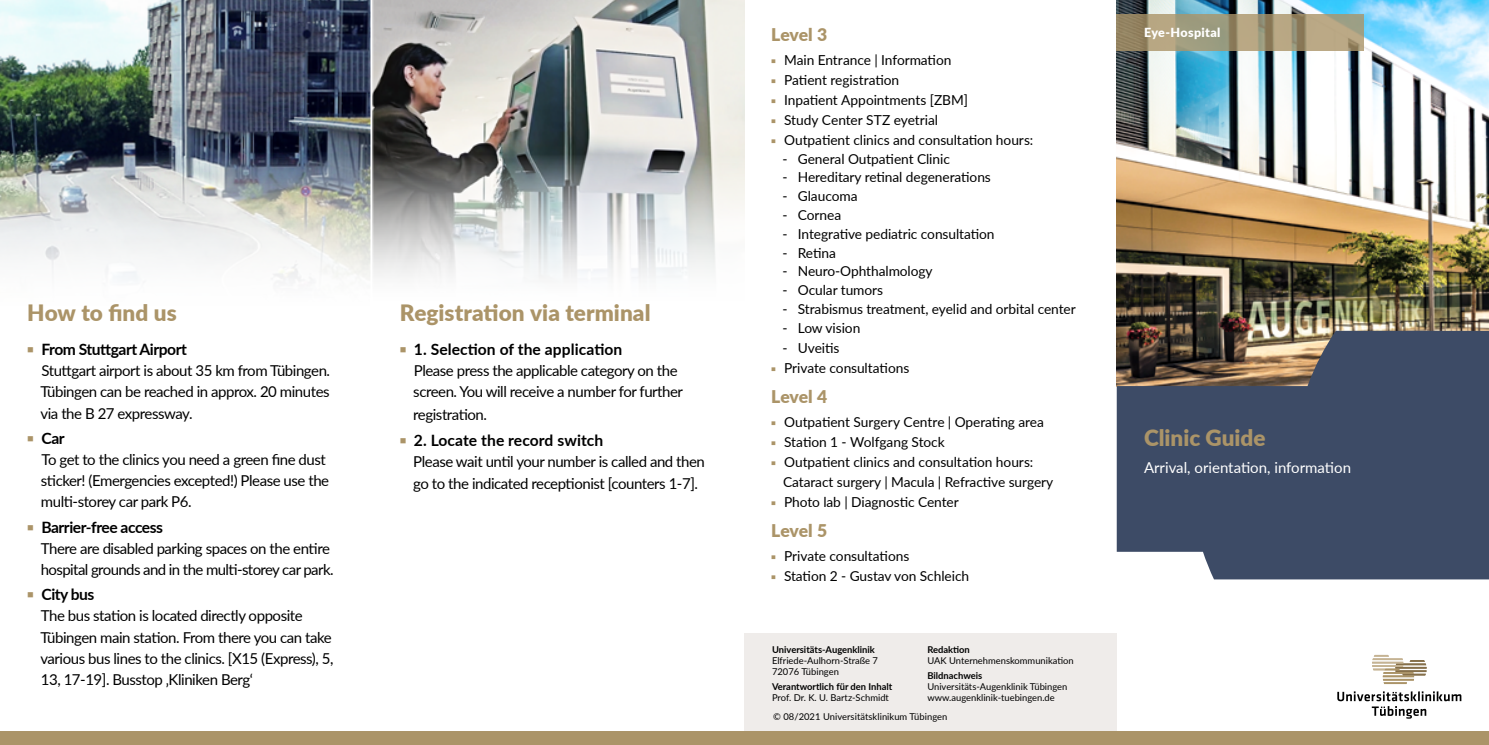
<style>
.page{position:relative;width:1489px;height:745px;background:#fff}
.page>*{position:absolute;margin:0;border:0;box-sizing:border-box;transform-origin:0 0}
.t1{font:900 22.5px "Lato";color:#ab9468}
.t2{font:900 17.5px "Lato";letter-spacing:-.005em;color:#ab9468}
.t3{font:700 15.62px "Lato";letter-spacing:-.03em;color:#000}
.t4{font:700 15.62px "Lato";letter-spacing:.005em;color:#000}
.t5{font:15px/21.2px "Lato";letter-spacing:-.03em;color:#000}
.t6{font:15px "Lato";color:#fff}
.t7{font:13.75px/20px "Lato";letter-spacing:-.005em;color:#000}
.t8{font:900 12.5px "Lato";letter-spacing:.025em;color:#fff}
.t9{font:9.38px/11.2px "Lato";color:#000}
.t10{font:700 9.38px "Lato";color:#000}
.s1{font-weight:900;color:#ab9468}
.s2{font-weight:900;font-size:11.25px;color:#ab9468}
</style>
<div class="page">
<div style="left:744px;top:632px;width:372px;height:102px;background:#efecea"></div>
<img style="left:1116px;top:0;width:372px;height:330px">
<svg style="left:1116px;top:330px;width:372px;height:249px;background:#495367"></svg>
<div style="left:0;top:730px;width:1488px;height:14px;background:#ab9468"></div>
<svg style="left:1372px;top:654px;width:54px;height:29px"></svg>
<svg style="left:1337px;top:691px;width:124px;height:27px"></svg>
<svg style="left:1116px;top:14px;width:247px;height:37px;background:#a59978"></svg>
<img style="left:0;top:0;width:370px;height:283px">
<img style="left:374px;top:0;width:370px;height:278px">
<svg style="left:370px;top:0;width:4px;height:274px"></svg>
<h1 class="t1" style="left:27px;top:295px;width:151px">How to find us</h1>
<p class="t3" style="left:27px;top:337px;width:161px"><span class="s1">▪</span> From Stuttgart Airport</p>
<p class="t5" style="left:40px;top:359px;width:291px;text-align:justify">Stuttgart airport is about 35 km from Tübingen.<br>Tübingen can be reached in approx. 20 minutes via the B 27 expressway.</p>
<p class="t3" style="left:27px;top:426px;width:39px"><span class="s1">▪</span> Car</p>
<p class="t5" style="left:41px;top:448px;width:290px">To get to the clinics you need a green fine dust sticker! (Emergencies excepted!) Please use the multi-storey car park P6.</p>
<p class="t3" style="left:27px;top:515px;width:137px"><span class="s1">▪</span> Barrier-free access</p>
<p class="t5" style="left:41px;top:536px;width:294px">There are disabled parking spaces on the entire hospital grounds and in the multi-storey car park.</p>
<p class="t3" style="left:27px;top:582px;width:69px"><span class="s1">▪</span> City bus</p>
<p class="t5" style="left:40px;top:604px;width:294px">The bus station is located directly opposite Tübingen main station. From there you can take various bus lines to the clinics. [X15 (Express), 5, 13, 17-19]. Busstop ‚Kliniken Berg‘</p>
<h1 class="t1" style="left:400px;top:295px;width:252px">Registration via terminal</h1>
<p class="t4" style="left:400px;top:337px;width:224px"><span class="s1">▪</span> 1. Selection of the application</p>
<p class="t5" style="left:413px;top:359px;width:271px;line-height:21.9px">Please press the applicable category on the screen. You will receive a number for further registration.</p>
<p class="t4" style="left:400px;top:428px;width:205px"><span class="s1">▪</span> 2. Locate the record switch</p>
<p class="t5" style="left:413px;top:450px;width:293px">Please wait until your number is called and then go to the indicated receptionist [counters 1-7].</p>
<p class="t2" style="left:771px;top:22px;width:58px">Level 3</p>
<p class="t7" style="left:771px;top:49px;width:182px"><span class="s2">▪</span> Main Entrance | Information</p>
<p class="t7" style="left:771px;top:69px;width:130px"><span class="s2">▪</span> Patient registration</p>
<p class="t7" style="left:771px;top:89px;width:198px"><span class="s2">▪</span> Inpatient Appointments [ZBM]</p>
<p class="t7" style="left:771px;top:109px;width:168px"><span class="s2">▪</span> Study Center STZ eyetrial</p>
<p class="t7" style="left:771px;top:129px;width:264px"><span class="s2">▪</span> Outpatient clinics and consultation hours:</p>
<p class="t7" style="left:782px;top:148px;width:169px">- General Outpatient Clinic</p>
<p class="t7" style="left:782px;top:167px;width:210px">- Hereditary retinal degenerations</p>
<p class="t7" style="left:782px;top:185px;width:76px">- Glaucoma</p>
<p class="t7" style="left:782px;top:204px;width:60px">- Cornea</p>
<p class="t7" style="left:782px;top:223px;width:214px">- Integrative pediatric consultation</p>
<p class="t7" style="left:782px;top:242px;width:55px">- Retina</p>
<p class="t7" style="left:782px;top:260px;width:152px">- Neuro-Ophthalmology</p>
<p class="t7" style="left:782px;top:279px;width:102px">- Ocular tumors</p>
<p class="t7" style="left:782px;top:298px;width:295px">- Strabismus treatment, eyelid and orbital center</p>
<p class="t7" style="left:782px;top:317px;width:79px">- Low vision</p>
<p class="t7" style="left:782px;top:337px;width:58px">- Uveitis</p>
<p class="t7" style="left:771px;top:357px;width:140px"><span class="s2">▪</span> Private consultations</p>
<p class="t2" style="left:771px;top:383px;width:58px">Level 4</p>
<p class="t7" style="left:771px;top:411px;width:274px"><span class="s2">▪</span> Outpatient Surgery Centre | Operating area</p>
<p class="t7" style="left:771px;top:431px;width:175px"><span class="s2">▪</span> Station 1 - Wolfgang Stock</p>
<p class="t7" style="left:783px;top:451px;width:272px;text-indent:-12px"><span class="s2">▪</span> Outpatient clinics and consultation hours:<br>Cataract surgery | Macula | Refractive surgery</p>
<p class="t7" style="left:771px;top:491px;width:189px"><span class="s2">▪</span> Photo lab | Diagnostic Center</p>
<p class="t2" style="left:771px;top:517px;width:58px">Level 5</p>
<p class="t7" style="left:771px;top:545px;width:140px"><span class="s2">▪</span> Private consultations</p>
<p class="t7" style="left:771px;top:565px;width:199px"><span class="s2">▪</span> Station 2 - Gustav von Schleich</p>
<p class="t10" style="left:927px;top:642px;width:44px">Redaktion</p>
<p class="t9" style="left:927px;top:654px;width:148px">UAK Unternehmenskommunikation</p>
<p class="t10" style="left:927px;top:668px;width:56px">Bildnachweis</p>
<p class="t9" style="left:927px;top:680px;width:141px">Universitäts-Augenklinik Tübingen www.augenklinik-tuebingen.de</p>
<p class="t9" style="left:773px;top:709px;width:176px">© 08/2021 Universitätsklinikum Tübingen</p>
<p class="t10" style="left:772px;top:642px;width:104px">Universitäts-Augenklinik</p>
<p class="t9" style="left:772px;top:654px;width:107px">Elfriede-Aulhorn-Straße 7<br>72076 Tübingen</p>
<p class="t10" style="left:772px;top:679px;width:122px">Verantwortlich für den Inhalt</p>
<p class="t9" style="left:772px;top:691px;width:118px">Prof. Dr. K. U. Bartz-Schmidt</p>
<p class="t8" style="left:1144px;top:23px;width:78px">Eye-Hospital</p>
<h1 class="t1" style="left:1143px;top:420px;width:123px">Clinic Guide</h1>
<p class="t6" style="left:1143px;top:456px;width:208px">Arrival, orientation, information</p>
</div>
